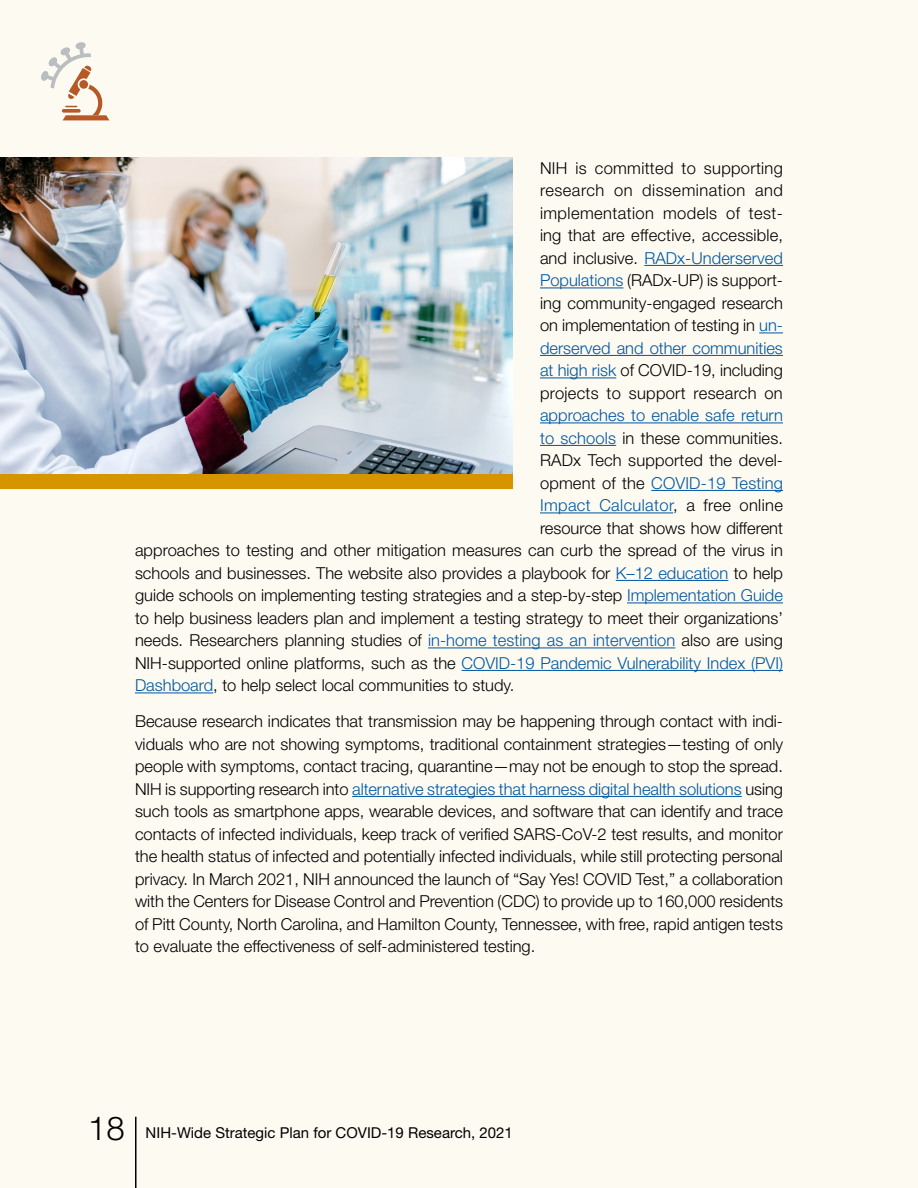
<style>
.page{position:relative;width:918px;height:1188px;background:#fdfaf2}
.page>*{position:absolute;margin:0;border:0;box-sizing:border-box;transform-origin:0 0}
.t1{font:300 16.5px/22.5px "Helvetica Neue LT Std";color:#000;text-align:justify}
.t2{font:300 16.5px "Helvetica Neue LT Std";color:#0057a0}
.t3{font:300 16.5px "Helvetica Neue LT Std";letter-spacing:.025em;color:#0057a0}
.t4{font:15px "Helvetica Neue LT Std";color:#000}
.s1{color:#0057a0}
.s2{color:#000}
.s3{font-weight:300;font-size:33px}
</style>
<div class="page">
<hr style="left:135px;top:1117px;width:1px;height:71px;background:#000">
<hr style="left:644px;top:265px;width:139px;height:1px;background:#0057a0">
<hr style="left:540px;top:288px;width:83px;height:1px;background:#0057a0">
<svg style="left:759px;top:333px;width:24px;height:1px"></svg>
<hr style="left:540px;top:355px;width:243px;height:1px;background:#0057a0">
<hr style="left:540px;top:378px;width:76px;height:1px;background:#0057a0">
<hr style="left:540px;top:423px;width:243px;height:1px;background:#0057a0">
<hr style="left:540px;top:445px;width:76px;height:1px;background:#0057a0">
<hr style="left:651px;top:490px;width:132px;height:1px;background:#0057a0">
<hr style="left:540px;top:513px;width:133px;height:1px;background:#0057a0">
<hr style="left:616px;top:580px;width:112px;height:1px;background:#0057a0">
<hr style="left:627px;top:603px;width:156px;height:1px;background:#0057a0">
<hr style="left:428px;top:648px;width:247px;height:1px;background:#0057a0">
<hr style="left:462px;top:670px;width:321px;height:1px;background:#0057a0">
<hr style="left:135px;top:693px;width:78px;height:1px;background:#0057a0">
<hr style="left:352px;top:796px;width:390px;height:1px;background:#0057a0">
<img style="left:0;top:158px;width:513px;height:316px">
<div style="left:0;top:474px;width:513px;height:15px;background:#d69400"></div>
<svg style="left:41px;top:42px;width:68px;height:78px"></svg>
<p class="t1" style="left:540px;top:156px;width:245px">NIH is committed to supporting research on dissemination and implementation models of test&shy;ing that are effective, accessible, and inclusive. <span class="s1">RADx-Underserved Populations</span> (RADx-UP) is support&shy;ing community-engaged research on implementation of testing in <span class="s1">un&shy;derserved and other communities at high risk</span> of COVID-19, including projects to support research on</p>
<p class="t2" style="left:540px;top:405px;width:245px">approaches to enable safe return</p>
<p class="t1" style="left:540px;top:426px;width:245px"><span class="s1">to schools</span> in these communities.</p>
<p class="t1" style="left:540px;top:449px;width:244px">RADx Tech supported the devel-</p>
<p class="t2" style="left:540px;top:473px;width:244px"><span class="s2">opment of the</span> COVID-19 Testing</p>
<p class="t3" style="left:540px;top:495px;width:244px">Impact Calculator<span class="s2">, a free online</span></p>
<p class="t1" style="left:540px;top:516px;width:244px">resource that shows how different</p>
<p class="t1" style="left:135px;top:539px;width:649px">approaches to testing and other mitigation measures can curb the spread of the virus in</p>
<p class="t1" style="left:135px;top:561px;width:650px">schools and businesses. The website also provides a playbook for <span class="s1">K–12 education</span> to help</p>
<p class="t1" style="left:135px;top:584px;width:649px">guide schools on implementing testing strategies and a step-by-step <span class="s1">Implementation Guide</span></p>
<p class="t1" style="left:135px;top:606px;width:649px">to help business leaders plan and implement a testing strategy to meet their organizations’</p>
<p class="t1" style="left:135px;top:629px;width:650px">needs. Researchers planning studies of <span class="s1">in-home testing as an intervention</span> also are using</p>
<p class="t2" style="left:135px;top:653px;width:650px"><span class="s2">NIH-supported online platforms, such as the</span> COVID-19 Pandemic Vulnerability Index (PVI)</p>
<p class="t1" style="left:135px;top:674px;width:381px"><span class="s1">Dashboard</span>, to help select local communities to study.</p>
<p class="t1" style="left:135px;top:710px;width:650px">Because research indicates that transmission may be happening through contact with indi&shy;viduals who are not showing symptoms, traditional containment strategies—testing of only people with symptoms, contact tracing, quarantine—may not be enough to stop the spread.<br>NIH is supporting research into <span class="s1">alternative strategies that harness digital health solutions</span> using such tools as smartphone apps, wearable devices, and software that can identify and trace contacts of infected individuals, keep track of verified SARS-CoV-2 test results, and monitor the health status of infected and potentially infected individuals, while still protecting personal privacy. In March 2021, NIH announced the launch of “Say Yes! COVID Test,” a collaboration with the Centers for Disease Control and Prevention (CDC) to provide up to 160,000 residents of Pitt County, North Carolina, and Hamilton County, Tennessee, with free, rapid antigen tests to evaluate the effectiveness of self-administered testing.</p>
<p class="t4" style="left:88px;top:1124px;width:426px"><span class="s3">18</span> NIH-Wide Strategic Plan for COVID-19 Research, 2021</p>
</div>
